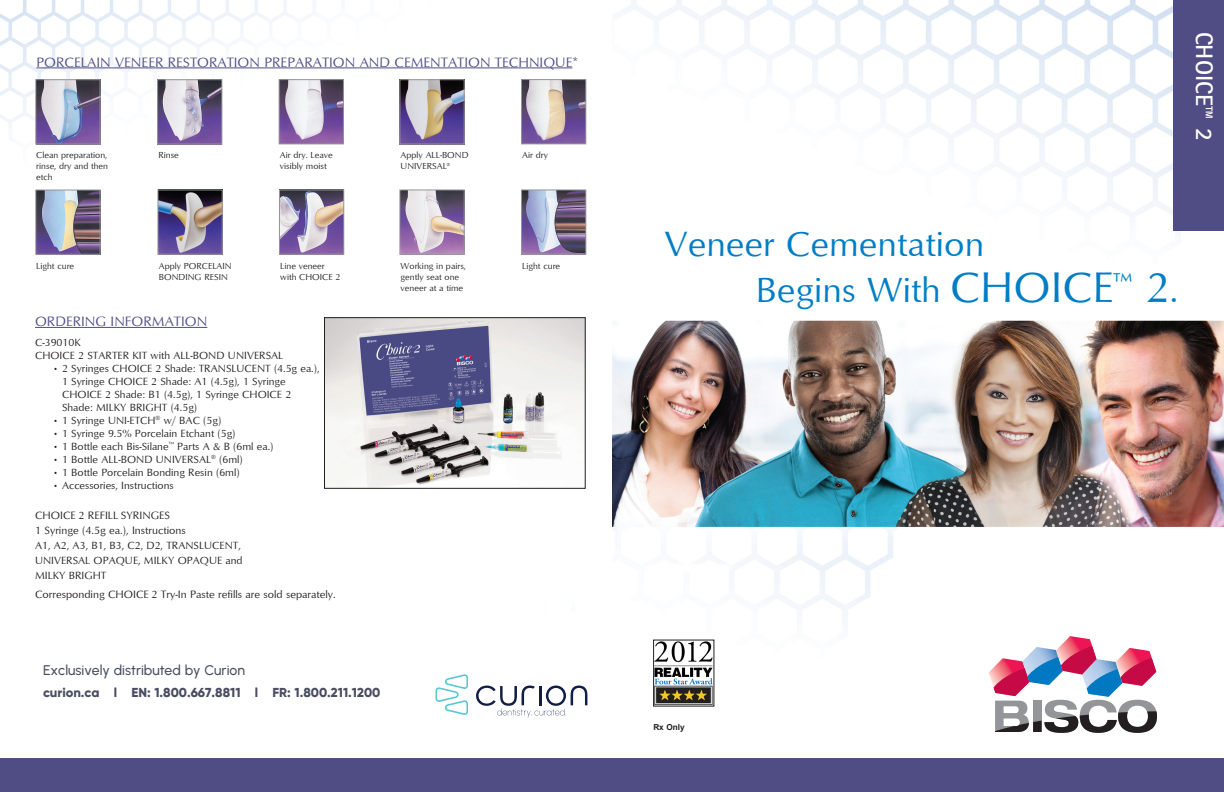
<style>
.page{position:relative;width:1224px;height:792px;background:#fff}
.page>*{position:absolute;margin:0;border:0;box-sizing:border-box;transform-origin:0 0}
.t1{font:36px/46px "Optimum";color:#007ec5}
.t2{font:700 24px "Agfa Rotis Sans Serif";color:#fff}
.t3{font:14px "Optimum";color:#504d85}
.t4{font:500 14px "Urbanist";color:#484d60}
.t5{font:800 13px "Gilroy";color:#484d60}
.t6{font:11px/15px "Optimum";color:#231f20}
.t7{font:10.8px/13px "Optimum";color:#231f20}
.t8{font:9px/11px "Optimum";color:#231f20}
.t9{font:700 8.2px "Arial";color:#231f20}
.s1{font-size:44px}
</style>
<div class="page">
<img style="left:0;top:0;width:479px;height:206px">
<img style="left:612px;top:0;width:612px;height:707px">
<hr style="left:35px;top:327px;width:172px;height:1px;background:#504d85">
<img style="left:326px;top:319px;width:258px;height:168px">
<div style="left:324px;top:317px;width:262px;height:172px;border:1px solid #231f20"></div>
<svg style="left:989px;top:636px;width:168px;height:97px"></svg>
<div style="left:1174px;top:0;width:50px;height:230px;background:#504d85"></div>
<div style="left:0;top:758px;width:1224px;height:34px;background:#504d85"></div>
<hr style="left:36px;top:67px;width:536px;height:1px;background:#504d85">
<img style="left:38px;top:81px;width:60px;height:61px">
<div style="left:36px;top:79px;width:64px;height:65px;border:1px solid #939598"></div>
<div style="left:157px;top:148px;width:65px;height:38px;background:#fff"></div>
<img style="left:159px;top:81px;width:61px;height:61px">
<div style="left:157px;top:79px;width:65px;height:65px;border:1px solid #939598"></div>
<img style="left:523px;top:81px;width:61px;height:61px">
<div style="left:521px;top:79px;width:65px;height:65px;border:1px solid #939598"></div>
<img style="left:281px;top:81px;width:61px;height:61px">
<div style="left:279px;top:79px;width:65px;height:65px;border:1px solid #939598"></div>
<img style="left:402px;top:81px;width:60px;height:61px">
<div style="left:400px;top:79px;width:64px;height:65px;border:1px solid #939598"></div>
<img style="left:38px;top:192px;width:60px;height:61px">
<div style="left:36px;top:190px;width:64px;height:65px;border:1px solid #939598"></div>
<img style="left:160px;top:192px;width:60px;height:61px">
<div style="left:158px;top:190px;width:64px;height:65px;border:1px solid #939598"></div>
<img style="left:281px;top:192px;width:61px;height:61px">
<div style="left:279px;top:190px;width:65px;height:65px;border:1px solid #939598"></div>
<img style="left:402px;top:192px;width:60px;height:61px">
<div style="left:400px;top:190px;width:64px;height:65px;border:1px solid #939598"></div>
<img style="left:523px;top:192px;width:61px;height:61px">
<div style="left:521px;top:190px;width:65px;height:65px;border:1px solid #939598"></div>
<img style="left:655px;top:642px;width:57px;height:62px">
<svg style="left:435px;top:674px;width:152px;height:44px"></svg>
<p class="t3" style="left:36px;top:53px;width:543px">PORCELAIN VENEER RESTORATION PREPARATION AND CEMENTATION TECHNIQUE*</p>
<p class="t8" style="left:36px;top:149px;width:73px;text-align:justify">Clean preparation, rinse, dry and then etch</p>
<p class="t8" style="left:158px;top:149px;width:22px">Rinse</p>
<p class="t8" style="left:280px;top:149px;width:54px">Air dry. Leave</p>
<p class="t8" style="left:522px;top:149px;width:27px">Air dry</p>
<p class="t8" style="left:280px;top:160px;width:48px">visibly moist</p>
<p class="t8" style="left:401px;top:149px;width:69px">Apply ALL-BOND<br>UNIVERSAL<sup>®</sup></p>
<p class="t8" style="left:36px;top:260px;width:40px">Light cure</p>
<p class="t8" style="left:159px;top:260px;width:74px">Apply PORCELAIN<br>BONDING RESIN</p>
<p class="t8" style="left:280px;top:260px;width:62px">Line veneer with CHOICE 2</p>
<p class="t8" style="left:401px;top:260px;width:67px">Working in pairs, gently seat one veneer at a time</p>
<p class="t8" style="left:522px;top:260px;width:40px">Light cure</p>
<p class="t3" style="left:35px;top:313px;width:174px">ORDERING INFORMATION</p>
<p class="t7" style="left:35px;top:336px;width:250px">C-39010K<br>CHOICE 2 STARTER KIT with ALL-BOND UNIVERSAL</p>
<p class="t7" style="left:62px;top:362px;width:259px;text-indent:-10px">• 2 Syringes CHOICE 2 Shade: TRANSLUCENT (4.5g ea.), 1 Syringe CHOICE 2 Shade: A1 (4.5g), 1 Syringe CHOICE 2 Shade: B1 (4.5g), 1 Syringe CHOICE 2<br>Shade: MILKY BRIGHT (4.5g)</p>
<p class="t7" style="left:53px;top:414px;width:170px">• 1 Syringe UNI-ETCH<sup>®</sup> w/ BAC (5g)</p>
<p class="t7" style="left:53px;top:427px;width:184px">• 1 Syringe 9.5% Porcelain Etchant (5g)</p>
<p class="t7" style="left:53px;top:440px;width:222px">• 1 Bottle each Bis-Silane<sup>™</sup> Parts A &amp; B (6ml ea.)</p>
<p class="t7" style="left:53px;top:453px;width:192px">• 1 Bottle ALL-BOND UNIVERSAL<sup>®</sup> (6ml)</p>
<p class="t7" style="left:53px;top:466px;width:189px">• 1 Bottle Porcelain Bonding Resin (6ml)</p>
<p class="t7" style="left:53px;top:479px;width:123px">• Accessories, Instructions</p>
<p class="t6" style="left:35px;top:507px;width:152px">CHOICE 2 REFILL SYRINGES<br>1 Syringe (4.5g ea.), Instructions</p>
<p class="t7" style="left:35px;top:537px;width:209px;line-height:15px">A1, A2, A3, B1, B3, C2, D2, TRANSLUCENT,<br>UNIVERSAL OPAQUE, MILKY OPAQUE and<br>MILKY BRIGHT</p>
<p class="t6" style="left:35px;top:586px;width:302px">Corresponding CHOICE 2 Try-In Paste refills are sold separately.</p>
<p class="t4" style="left:43px;top:661px;width:203px">Exclusively distributed by Curion</p>
<p class="t5" style="left:43px;top:685px;width:339px">curion.ca l EN: 1.800.667.8811 l FR: 1.800.211.1200</p>
<h2 class="t2" style="left:1220px;top:32px;width:111px;rotate:90deg">CHOICE™ 2</h2>
<h1 class="t1" style="left:756px;top:220px;width:424px;text-indent:-91px">Veneer Cementation<br>Begins With <span class="s1">CHOICE</span><sup>™</sup> <span class="s1">2</span>.</h1>
<p class="t9" style="left:653px;top:722px;width:33px">Rx Only</p>
</div>
